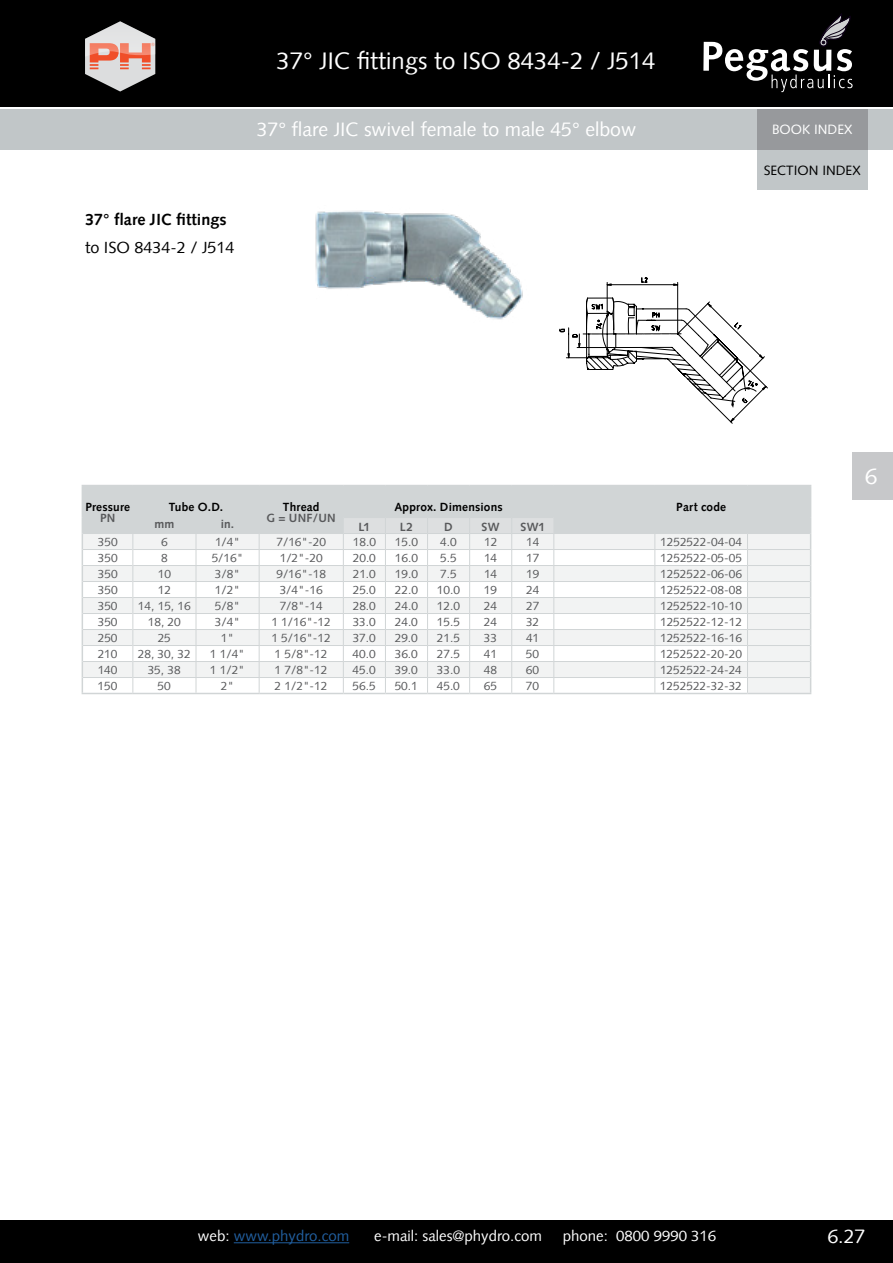
<style>
.page{position:relative;width:893px;height:1263px;background:#fff}
.page>*{position:absolute;margin:0;border:0;box-sizing:border-box;transform-origin:0 0}
.t1{font:24px "Syntax LT";color:#fff}
.t2{font:22.5px "Syntax LT";color:#fff}
.t3{font:19.5px "Syntax LT";color:#fff}
.t4{font:700 16.2px "Syntax LT";color:#000}
.t5{font:16.2px "Syntax LT";color:#000}
.t6{font:15px "Syntax LT";color:#fff}
.t7{font:15px "Syntax LT";color:#215e9e}
.t8{font:13.5px "Syntax LT Std";color:#000}
.t9{font:13.5px "Syntax LT Std";color:#fff}
.t10{font:11.85px "Syntax LT";color:#58595b}
.t11{font:700 11.85px "Syntax LT";letter-spacing:.015em;color:#000}
.t12{font:700 11.85px "Syntax";letter-spacing:.02em;color:#58595b}
.s1{color:#fff}
</style>
<div class="page">
<div style="left:0;top:0;width:893px;height:106px;background:#000"></div>
<div style="left:0;top:1220px;width:893px;height:43px;background:#000"></div>
<div style="left:0;top:109px;width:893px;height:41px;background:#c1c6c8"></div>
<hr style="left:234px;top:1242px;width:115px;height:1px;background:#215e9e">
<svg style="left:85px;top:21px;width:70px;height:71px"></svg>
<div style="left:853px;top:452px;width:40px;height:48px;background:#c7c8ca"></div>
<svg style="left:703px;top:13px;width:150px;height:79px"></svg>
<div style="left:757px;top:150px;width:110px;height:40px;background:#c1c6c8"></div>
<div style="left:757px;top:109px;width:110px;height:41px;background:#97999c"></div>
<hr style="left:82px;top:693px;width:51px;height:1px;background:#d1d5d6">
<hr style="left:133px;top:693px;width:63px;height:1px;background:#d1d5d6">
<hr style="left:196px;top:693px;width:63px;height:1px;background:#d1d5d6">
<hr style="left:259px;top:693px;width:84px;height:1px;background:#d1d5d6">
<hr style="left:343px;top:693px;width:42px;height:1px;background:#d1d5d6">
<hr style="left:385px;top:693px;width:43px;height:1px;background:#d1d5d6">
<hr style="left:428px;top:693px;width:42px;height:1px;background:#d1d5d6">
<hr style="left:470px;top:693px;width:42px;height:1px;background:#d1d5d6">
<hr style="left:512px;top:693px;width:42px;height:1px;background:#d1d5d6">
<hr style="left:554px;top:693px;width:101px;height:1px;background:#d1d5d6">
<hr style="left:655px;top:693px;width:92px;height:1px;background:#d1d5d6">
<hr style="left:747px;top:693px;width:64px;height:1px;background:#d1d5d6">
<svg style="left:82px;top:485px;width:729px;height:208px"></svg>
<svg style="left:560px;top:277px;width:208px;height:147px"></svg>
<img style="left:315px;top:210px;width:208px;height:110px">
<h1 class="t1" style="left:276px;top:47px;width:381px">37° JIC fittings to ISO 8434-2 / J514</h1>
<h3 class="t3" style="left:257px;top:118px;width:381px">37° flare JIC swivel female to male 45° elbow</h3>
<p class="t9" style="left:772px;top:122px;width:82px">BOOK INDEX</p>
<h3 class="t4" style="left:85px;top:210px;width:143px">37° flare JIC fittings</h3>
<h3 class="t5" style="left:85px;top:238px;width:151px">to ISO 8434-2 / J514</h3>
<p class="t8" style="left:764px;top:162px;width:98px">SECTION INDEX</p>
<p class="t11" style="left:85px;top:500px;width:46px">Pressure</p>
<p class="t12" style="left:100px;top:511px;width:17px">PN</p>
<p class="t11" style="left:169px;top:500px;width:56px">Tube O.D.</p>
<p class="t11" style="left:283px;top:500px;width:38px">Thread</p>
<p class="t12" style="left:267px;top:511px;width:71px">G = UNF/UN</p>
<p class="t11" style="left:394px;top:500px;width:110px">Approx. Dimensions</p>
<p class="t11" style="left:676px;top:500px;width:51px">Part code</p>
<p class="t12" style="left:154px;top:517px;width:21px">mm</p>
<p class="t12" style="left:221px;top:517px;width:15px">in.</p>
<p class="t12" style="left:359px;top:520px;width:13px">L1</p>
<p class="t12" style="left:400px;top:520px;width:15px">L2</p>
<p class="t12" style="left:444px;top:520px;width:10px">D</p>
<p class="t12" style="left:482px;top:520px;width:20px">SW</p>
<p class="t12" style="left:520px;top:520px;width:26px">SW1</p>
<p class="t10" style="left:98px;top:535px;width:21px">350</p>
<p class="t10" style="left:161px;top:535px;width:8px">6</p>
<p class="t10" style="left:215px;top:535px;width:27px">1/4"</p>
<p class="t10" style="left:276px;top:535px;width:51px">7/16"-20</p>
<p class="t10" style="left:353px;top:535px;width:25px">18.0</p>
<p class="t10" style="left:395px;top:535px;width:25px">15.0</p>
<p class="t10" style="left:440px;top:535px;width:18px">4.0</p>
<p class="t10" style="left:484px;top:535px;width:15px">12</p>
<p class="t10" style="left:526px;top:535px;width:15px">14</p>
<p class="t10" style="left:660px;top:535px;width:83px">1252522-04-04</p>
<p class="t10" style="left:98px;top:551px;width:21px">350</p>
<p class="t10" style="left:161px;top:551px;width:8px">8</p>
<p class="t10" style="left:212px;top:551px;width:33px">5/16"</p>
<p class="t10" style="left:280px;top:551px;width:44px">1/2"-20</p>
<p class="t10" style="left:353px;top:551px;width:25px">20.0</p>
<p class="t10" style="left:395px;top:551px;width:25px">16.0</p>
<p class="t10" style="left:440px;top:551px;width:18px">5.5</p>
<p class="t10" style="left:484px;top:551px;width:15px">14</p>
<p class="t10" style="left:526px;top:551px;width:15px">17</p>
<p class="t10" style="left:660px;top:551px;width:83px">1252522-05-05</p>
<p class="t10" style="left:98px;top:567px;width:21px">350</p>
<p class="t10" style="left:158px;top:567px;width:15px">10</p>
<p class="t10" style="left:215px;top:567px;width:27px">3/8"</p>
<p class="t10" style="left:276px;top:567px;width:51px">9/16"-18</p>
<p class="t10" style="left:353px;top:567px;width:25px">21.0</p>
<p class="t10" style="left:395px;top:567px;width:25px">19.0</p>
<p class="t10" style="left:440px;top:567px;width:18px">7.5</p>
<p class="t10" style="left:484px;top:567px;width:15px">14</p>
<p class="t10" style="left:526px;top:567px;width:15px">19</p>
<p class="t10" style="left:660px;top:567px;width:83px">1252522-06-06</p>
<p class="t10" style="left:98px;top:583px;width:21px">350</p>
<p class="t10" style="left:158px;top:583px;width:15px">12</p>
<p class="t10" style="left:215px;top:583px;width:27px">1/2"</p>
<p class="t10" style="left:280px;top:583px;width:44px">3/4"-16</p>
<p class="t10" style="left:353px;top:583px;width:25px">25.0</p>
<p class="t10" style="left:395px;top:583px;width:25px">22.0</p>
<p class="t10" style="left:437px;top:583px;width:25px">10.0</p>
<p class="t10" style="left:484px;top:583px;width:15px">19</p>
<p class="t10" style="left:526px;top:583px;width:15px">24</p>
<p class="t10" style="left:660px;top:583px;width:83px">1252522-08-08</p>
<p class="t10" style="left:98px;top:599px;width:21px">350</p>
<p class="t10" style="left:138px;top:599px;width:54px">14, 15, 16</p>
<p class="t10" style="left:215px;top:599px;width:27px">5/8"</p>
<p class="t10" style="left:280px;top:599px;width:44px">7/8"-14</p>
<p class="t10" style="left:353px;top:599px;width:25px">28.0</p>
<p class="t10" style="left:395px;top:599px;width:25px">24.0</p>
<p class="t10" style="left:437px;top:599px;width:25px">12.0</p>
<p class="t10" style="left:484px;top:599px;width:15px">24</p>
<p class="t10" style="left:526px;top:599px;width:15px">27</p>
<p class="t10" style="left:660px;top:599px;width:83px">1252522-10-10</p>
<p class="t10" style="left:98px;top:615px;width:21px">350</p>
<p class="t10" style="left:148px;top:615px;width:35px">18, 20</p>
<p class="t10" style="left:215px;top:615px;width:27px">3/4"</p>
<p class="t10" style="left:271px;top:615px;width:61px">1 1/16"-12</p>
<p class="t10" style="left:353px;top:615px;width:25px">33.0</p>
<p class="t10" style="left:395px;top:615px;width:25px">24.0</p>
<p class="t10" style="left:437px;top:615px;width:25px">15.5</p>
<p class="t10" style="left:484px;top:615px;width:15px">24</p>
<p class="t10" style="left:526px;top:615px;width:15px">32</p>
<p class="t10" style="left:660px;top:615px;width:83px">1252522-12-12</p>
<p class="t10" style="left:98px;top:631px;width:21px">250</p>
<p class="t10" style="left:158px;top:631px;width:15px">25</p>
<p class="t10" style="left:221px;top:631px;width:15px">1"</p>
<p class="t10" style="left:271px;top:631px;width:61px">1 5/16"-12</p>
<p class="t10" style="left:353px;top:631px;width:25px">37.0</p>
<p class="t10" style="left:395px;top:631px;width:25px">29.0</p>
<p class="t10" style="left:437px;top:631px;width:25px">21.5</p>
<p class="t10" style="left:484px;top:631px;width:15px">33</p>
<p class="t10" style="left:526px;top:631px;width:15px">41</p>
<p class="t10" style="left:660px;top:631px;width:83px">1252522-16-16</p>
<p class="t10" style="left:98px;top:647px;width:21px">210</p>
<p class="t10" style="left:138px;top:647px;width:54px">28, 30, 32</p>
<p class="t10" style="left:210px;top:647px;width:36px">1 1/4"</p>
<p class="t10" style="left:275px;top:647px;width:54px">1 5/8"-12</p>
<p class="t10" style="left:353px;top:647px;width:25px">40.0</p>
<p class="t10" style="left:395px;top:647px;width:25px">36.0</p>
<p class="t10" style="left:437px;top:647px;width:25px">27.5</p>
<p class="t10" style="left:484px;top:647px;width:15px">41</p>
<p class="t10" style="left:526px;top:647px;width:15px">50</p>
<p class="t10" style="left:660px;top:647px;width:83px">1252522-20-20</p>
<p class="t10" style="left:98px;top:663px;width:21px">140</p>
<p class="t10" style="left:148px;top:663px;width:35px">35, 38</p>
<p class="t10" style="left:210px;top:663px;width:36px">1 1/2"</p>
<p class="t10" style="left:275px;top:663px;width:54px">1 7/8"-12</p>
<p class="t10" style="left:353px;top:663px;width:25px">45.0</p>
<p class="t10" style="left:395px;top:663px;width:25px">39.0</p>
<p class="t10" style="left:437px;top:663px;width:25px">33.0</p>
<p class="t10" style="left:484px;top:663px;width:15px">48</p>
<p class="t10" style="left:526px;top:663px;width:15px">60</p>
<p class="t10" style="left:660px;top:663px;width:83px">1252522-24-24</p>
<p class="t10" style="left:98px;top:678px;width:21px">150</p>
<p class="t10" style="left:158px;top:678px;width:15px">50</p>
<p class="t10" style="left:221px;top:678px;width:15px">2"</p>
<p class="t10" style="left:275px;top:678px;width:54px">2 1/2"-12</p>
<p class="t10" style="left:353px;top:678px;width:25px">56.5</p>
<p class="t10" style="left:395px;top:678px;width:25px">50.1</p>
<p class="t10" style="left:437px;top:678px;width:25px">45.0</p>
<p class="t10" style="left:484px;top:678px;width:15px">65</p>
<p class="t10" style="left:526px;top:678px;width:15px">70</p>
<p class="t10" style="left:660px;top:678px;width:83px">1252522-32-32</p>
<h2 class="t2" style="left:865px;top:463px;width:14px">6</h2>
<p class="t7" style="left:198px;top:1227px;width:153px"><span class="s1">web:</span> www.phydro.com</p>
<p class="t6" style="left:374px;top:1227px;width:169px">e-mail: sales@phydro.com</p>
<p class="t6" style="left:563px;top:1227px;width:155px">phone: 0800 9990 316</p>
<h3 class="t3" style="left:827px;top:1225px;width:39px">6.27</h3>
</div>
